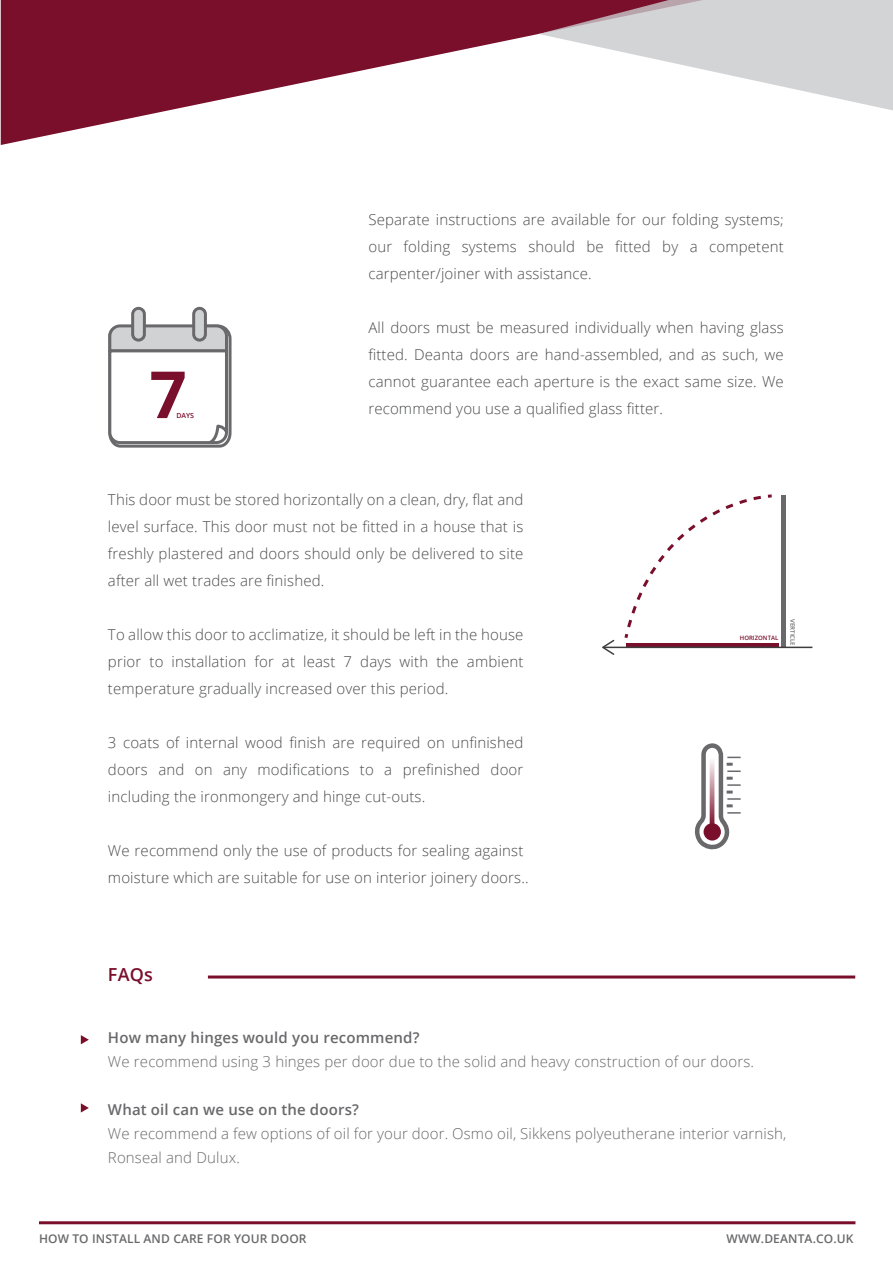
<style>
.page{position:relative;width:893px;height:1263px;background:#fff}
.page>*{position:absolute;margin:0;border:0;box-sizing:border-box;transform-origin:0 0}
.t1{font:700 65.1px "Open Sans";color:#7a0f2c}
.t2{font:600 18px "Open Sans";color:#7a0f2c}
.t3{font:300 15px/27px "Open Sans";letter-spacing:.01em;color:#4b4c4d;text-align:justify}
.t4{font:300 15px/24px "Open Sans";letter-spacing:.01em;color:#69696c}
.t5{font:600 15px "Open Sans";letter-spacing:.01em;color:#69696c}
.t6{font:600 12px "Open Sans";letter-spacing:.01em;color:#69696c}
.t7{font:600 7.05px "Open Sans";color:#7a0f2c}
.t8{font:600 6px "Open Sans";color:#7a0f2c}
.t9{font:600 6px "Open Sans";color:#69696c}
</style>
<div class="page">
<svg style="left:1px;top:0;width:538px;height:145px;fill:#7a0f2c"></svg>
<svg style="left:539px;top:0;width:354px;height:111px"></svg>
<hr style="left:39px;top:1221px;width:816px;height:3px;background:#7a0f2c">
<hr style="left:208px;top:975px;width:647px;height:3px;background:#7a0f2c">
<svg style="left:81px;top:1035px;width:8px;height:9px"></svg>
<svg style="left:81px;top:1103px;width:8px;height:9px"></svg>
<svg style="left:694px;top:743px;width:46px;height:107px"></svg>
<svg style="left:710px;top:757px;width:4px;height:69px"></svg>
<div style="left:133px;top:308px;width:11px;height:32px;background:#d1d2d4;border-radius:6px"></div>
<div style="left:131px;top:307px;width:15px;height:35px;border:3px solid #69696c;border-radius:6px"></div>
<div style="left:194px;top:308px;width:11px;height:32px;background:#d1d2d4;border-radius:6px"></div>
<div style="left:192px;top:307px;width:15px;height:35px;border:3px solid #69696c;border-radius:6px"></div>
<svg style="left:108px;top:323px;width:124px;height:125px"></svg>
<div style="left:781px;top:495px;width:5px;height:152px;background:#69696c"></div>
<svg style="left:626px;top:643px;width:153px;height:4px"></svg>
<svg style="left:624px;top:494px;width:148px;height:144px"></svg>
<hr style="left:604px;top:647px;width:208px;height:1px;background:#3e3e3f">
<svg style="left:602px;top:640px;width:12px;height:15px"></svg>
<h1 class="t1" style="left:150px;top:348px;width:39px">7</h1>
<p class="t7" style="left:176px;top:411px;width:19px">DAYS</p>
<p class="t3" style="left:368px;top:206px;width:417px">Separate instructions are available for our folding systems; our folding systems should be fitted by a competent carpenter/joiner with assistance.</p>
<p class="t3" style="left:368px;top:314px;width:417px">All doors must be measured individually when having glass fitted. Deanta doors are hand-assembled, and as such, we cannot guarantee each aperture is the exact same size. We recommend you use a qualified glass fitter.</p>
<p class="t3" style="left:108px;top:486px;width:417px">This door must be stored horizontally on a clean, dry, flat and level surface. This door must not be fitted in a house that is freshly plastered and doors should only be delivered to site after all wet trades are finished.</p>
<p class="t3" style="left:108px;top:621px;width:417px">To allow this door to acclimatize, it should be left in the house prior to installation for at least 7 days with the ambient temperature gradually increased over this period.</p>
<p class="t3" style="left:108px;top:729px;width:417px">3 coats of internal wood finish are required on unfinished doors and on any modifications to a prefinished door including the ironmongery and hinge cut-outs.</p>
<p class="t3" style="left:108px;top:837px;width:422px">We recommend only the use of products for sealing against moisture which are suitable for use on interior joinery doors..</p>
<p class="t2" style="left:108px;top:962px;width:46px">FAQs</p>
<p class="t8" style="left:740px;top:634px;width:40px">HORIZONTAL</p>
<p class="t9" style="left:797px;top:619px;width:28px;rotate:90deg">VERTICLE</p>
<p class="t5" style="left:108px;top:1027px;width:313px">How many hinges would you recommend?</p>
<p class="t4" style="left:108px;top:1049px;width:648px">We recommend using 3 hinges per door due to the solid and heavy construction of our doors.</p>
<p class="t5" style="left:108px;top:1099px;width:252px">What oil can we use on the doors?</p>
<p class="t4" style="left:108px;top:1121px;width:680px">We recommend a few options of oil for your door. Osmo oil, Sikkens polyeutherane interior varnish,<br>Ronseal and Dulux.</p>
<p class="t6" style="left:39px;top:1231px;width:269px">HOW TO INSTALL AND CARE FOR YOUR DOOR</p>
<p class="t6" style="left:726px;top:1231px;width:128px">WWW.DEANTA.CO.UK</p>
</div>
